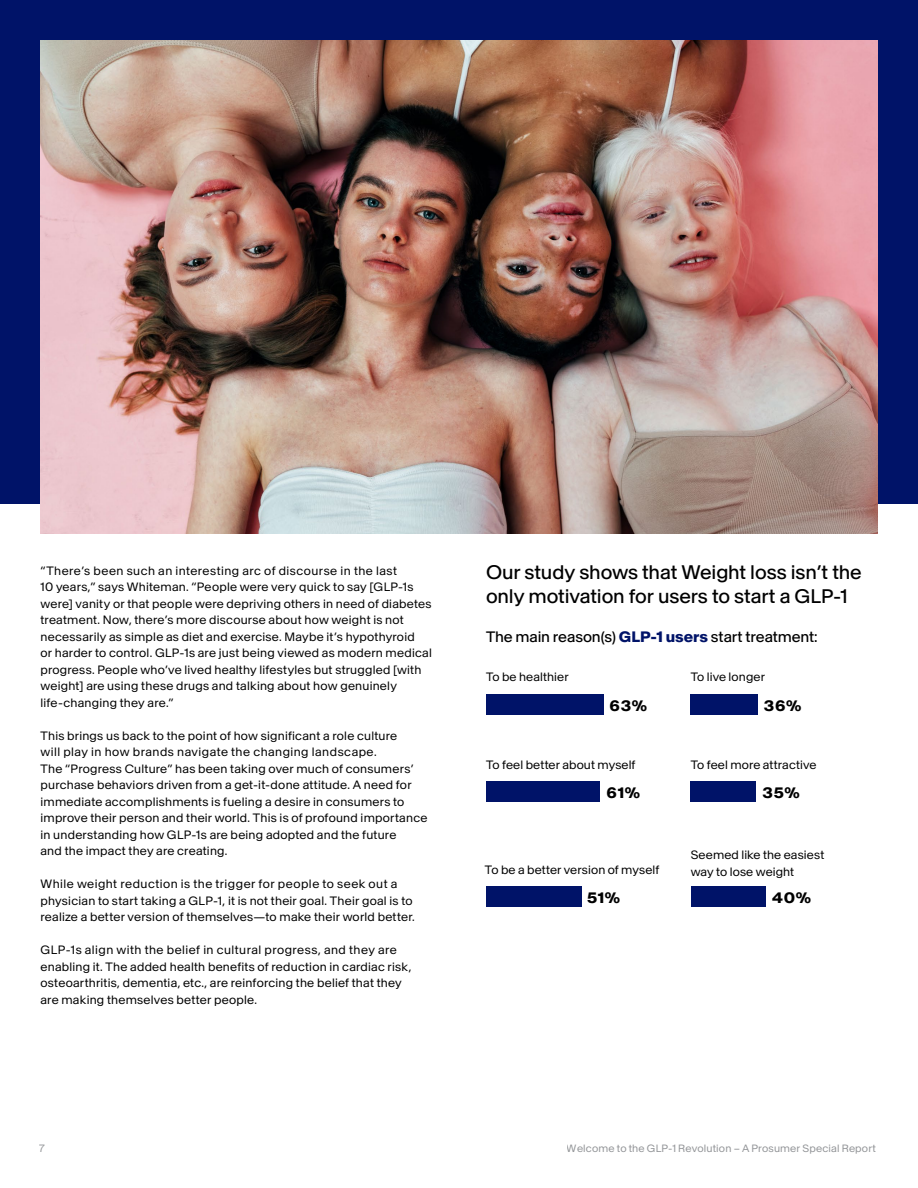
<style>
.page{position:relative;width:918px;height:1188px;background:#fff}
.page>*{position:absolute;margin:0;border:0;box-sizing:border-box;transform-origin:0 0}
.t1{font:19.5px/24px "Baikal Normal";letter-spacing:-.005em;color:#000}
.t2{font:15px "Baikal Normal";letter-spacing:-.005em;color:#000}
.t3{font:700 15px "Baikal Normal";letter-spacing:.045em;color:#000}
.t4{font:12px/16.5px "Baikal";letter-spacing:.02em;color:#000}
.t5{font:10.5px "Baikal";letter-spacing:.015em;color:#939598}
.s1{font-weight:700;color:#001368}
</style>
<div class="page">
<div style="left:0;top:0;width:918px;height:504px;background:#001368"></div>
<img style="left:41px;top:40px;width:837px;height:493px">
<div style="left:486px;top:695px;width:118px;height:20px;background:#001368"></div>
<div style="left:691px;top:695px;width:67px;height:20px;background:#001368"></div>
<div style="left:486px;top:782px;width:114px;height:20px;background:#001368"></div>
<div style="left:691px;top:782px;width:65px;height:20px;background:#001368"></div>
<div style="left:486px;top:886px;width:95px;height:21px;background:#001368"></div>
<div style="left:691px;top:886px;width:74px;height:21px;background:#001368"></div>
<p class="t4" style="left:40px;top:562px;width:393px">“There’s been such an interesting arc of discourse in the last<br>10 years,” says Whiteman. “People were very quick to say [GLP-1s were] vanity or that people were depriving others in need of diabetes treatment. Now, there’s more discourse about how weight is not necessarily as simple as diet and exercise. Maybe it’s hypothyroid<br>or harder to control. GLP-1s are just being viewed as modern medical progress. People who’ve lived healthy lifestyles but struggled [with weight] are using these drugs and talking about how genuinely life-changing they are.”</p>
<p class="t4" style="left:40px;top:727px;width:388px">This brings us back to the point of how significant a role culture<br>will play in how brands navigate the changing landscape.<br>The “Progress Culture” has been taking over much of consumers’ purchase behaviors driven from a get-it-done attitude. A need for immediate accomplishments is fueling a desire in consumers to improve their person and their world. This is of profound importance in understanding how GLP-1s are being adopted and the future<br>and the impact they are creating.</p>
<p class="t4" style="left:40px;top:875px;width:376px">While weight reduction is the trigger for people to seek out a physician to start taking a GLP-1, it is not their goal. Their goal is to realize a better version of themselves—to make their world better.</p>
<p class="t4" style="left:40px;top:941px;width:372px">GLP-1s align with the belief in cultural progress, and they are enabling it. The added health benefits of reduction in cardiac risk, osteoarthritis, dementia, etc., are reinforcing the belief that they are making themselves better people.</p>
<h1 class="t1" style="left:486px;top:560px;width:377px">Our study shows that Weight loss isn’t the only motivation for users to start a GLP-1</h1>
<p class="t2" style="left:486px;top:628px;width:333px">The main reason(s) <span class="s1">GLP-1 users</span> start treatment:</p>
<p class="t4" style="left:486px;top:668px;width:84px">To be healthier</p>
<p class="t4" style="left:691px;top:668px;width:76px">To live longer</p>
<p class="t3" style="left:610px;top:697px;width:39px">63%</p>
<p class="t3" style="left:764px;top:697px;width:39px">36%</p>
<p class="t4" style="left:486px;top:757px;width:151px">To feel better about myself</p>
<p class="t4" style="left:691px;top:757px;width:127px">To feel more attractive</p>
<p class="t3" style="left:607px;top:784px;width:35px">61%</p>
<p class="t4" style="left:485px;top:861px;width:176px">To be a better version of myself</p>
<p class="t3" style="left:587px;top:888px;width:35px">51%</p>
<p class="t3" style="left:762px;top:784px;width:39px">35%</p>
<p class="t4" style="left:691px;top:846px;width:135px">Seemed like the easiest way to lose weight</p>
<p class="t3" style="left:772px;top:889px;width:40px">40%</p>
<p class="t5" style="left:39px;top:1141px;width:7px">7</p>
<p class="t5" style="left:567px;top:1141px;width:311px">Welcome to the GLP-1 Revolution – A Prosumer Special Report</p>
</div>
